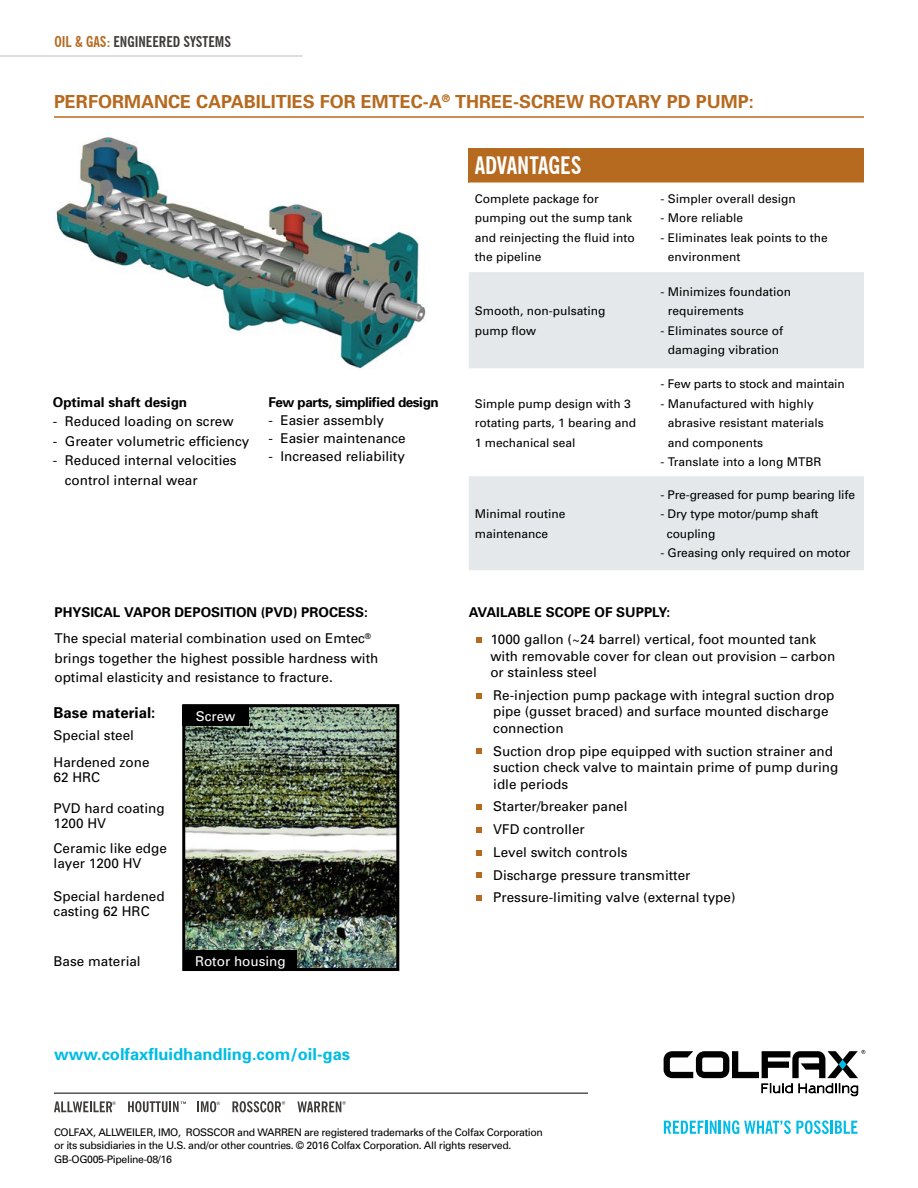
<style>
.page{position:relative;width:918px;height:1188px;background:#fff}
.page>*{position:absolute;margin:0;border:0;box-sizing:border-box;transform-origin:0 0}
.t1{font:700 condensed 24px "News Gothic BT";color:#fff}
.t2{font:700 18px "Univers";color:#b56a1f}
.t3{font:700 16.5px "Univers";color:#00bce4}
.t4{font:700 15px "Univers";color:#000}
.t5{font:700 condensed 14.85px "News Gothic BT";color:#3f3b39}
.t6{font:13.5px/16.5px "Univers";color:#000}
.t7{font:700 13.5px "Univers";color:#000}
.t8{font:700 13.5px "Univers";letter-spacing:-.03em;color:#000}
.t9{font:13.5px "Univers";color:#fff}
.t10{font:12px/19.5px "Univers";color:#000}
.t11{font:10.5px/13.5px "Univers";letter-spacing:-.035em;color:#000}
.s1{color:#b56a1f}
.s2{font-weight:700}
</style>
<div class="page">
<div style="left:469px;top:148px;width:395px;height:35px;background:#b56a1f"></div>
<svg style="left:469px;top:272px;width:395px;height:298px;fill:#e4e8ea"></svg>
<img style="left:56px;top:137px;width:370px;height:232px">
<img style="left:186px;top:708px;width:209px;height:259px">
<div style="left:182px;top:704px;width:217px;height:267px;border:3px solid #000"></div>
<div style="left:182px;top:705px;width:67px;height:20px;background:#000"></div>
<div style="left:184px;top:950px;width:113px;height:21px;background:#000"></div>
<svg style="left:476px;top:637px;width:6px;height:6px"></svg>
<svg style="left:476px;top:693px;width:6px;height:5px"></svg>
<svg style="left:476px;top:748px;width:6px;height:6px"></svg>
<svg style="left:476px;top:804px;width:6px;height:6px"></svg>
<svg style="left:476px;top:827px;width:6px;height:6px"></svg>
<svg style="left:476px;top:850px;width:6px;height:5px"></svg>
<svg style="left:476px;top:872px;width:6px;height:6px"></svg>
<svg style="left:476px;top:895px;width:6px;height:6px"></svg>
<hr style="left:54px;top:116px;width:810px;height:2px;background:#b56a1f">
<hr style="left:0;top:55px;width:302px;height:2px;background:#cfd4d8">
<svg style="left:664px;top:1050px;width:201px;height:46px"></svg>
<svg style="left:664px;top:1120px;width:194px;height:14px"></svg>
<svg style="left:54px;top:1101px;width:62px;height:11px"></svg>
<svg style="left:128px;top:1101px;width:58px;height:11px"></svg>
<svg style="left:197px;top:1101px;width:23px;height:11px"></svg>
<svg style="left:297px;top:1101px;width:49px;height:11px"></svg>
<svg style="left:232px;top:1101px;width:53px;height:11px"></svg>
<hr style="left:54px;top:1093px;width:534px;height:1px;background:#000">
<p class="t5" style="left:54px;top:32px;width:178px"><span class="s1">OIL &amp; GAS:</span> ENGINEERED SYSTEMS</p>
<h2 class="t2" style="left:54px;top:90px;width:701px">PERFORMANCE CAPABILITIES FOR EMTEC-A<sup>®</sup> THREE-SCREW ROTARY PD PUMP:</h2>
<h1 class="t1" style="left:475px;top:151px;width:108px">ADVANTAGES</h1>
<p class="t10" style="left:475px;top:189px;width:162px">Complete package for pumping out the sump tank and reinjecting the fluid into the pipeline</p>
<p class="t10" style="left:660px;top:189px;width:137px">- Simpler overall design</p>
<p class="t10" style="left:660px;top:208px;width:84px">- More reliable</p>
<p class="t10" style="left:668px;top:228px;width:162px;text-indent:-7px">- Eliminates leak points to the environment</p>
<p class="t7" style="left:53px;top:393px;width:136px">Optimal shaft design</p>
<p class="t6" style="left:53px;top:413px;width:182px">- Reduced loading on screw</p>
<p class="t6" style="left:53px;top:432px;width:198px">- Greater volumetric efficiency</p>
<p class="t6" style="left:65px;top:450px;width:173px;line-height:19.5px;text-indent:-12px">- Reduced internal velocities control internal wear</p>
<p class="t8" style="left:268px;top:393px;width:172px">Few parts, simplified design</p>
<p class="t6" style="left:268px;top:411px;width:117px">- Easier assembly</p>
<p class="t6" style="left:268px;top:429px;width:139px">- Easier maintenance</p>
<p class="t6" style="left:268px;top:447px;width:138px">- Increased reliability</p>
<p class="t6" style="left:54px;top:599px;width:318px;line-height:26.2px"><span class="s2">PHYSICAL VAPOR DEPOSITION (PVD) PROCESS:<br></span>The special material combination used on Emtec<sup>®</sup></p>
<p class="t6" style="left:54px;top:648px;width:326px;line-height:19.5px">brings together the highest possible hardness with optimal elasticity and resistance to fracture.</p>
<p class="t4" style="left:54px;top:703px;width:103px">Base material:</p>
<p class="t6" style="left:54px;top:755px;width:98px;line-height:15px">Hardened zone<br>62 HRC</p>
<p class="t6" style="left:54px;top:801px;width:113px;line-height:15px">PVD hard coating<br>1200 HV</p>
<p class="t6" style="left:54px;top:841px;width:115px;line-height:15px">Ceramic like edge layer 1200 HV</p>
<p class="t6" style="left:54px;top:888px;width:113px;line-height:15px">Special hardened casting 62 HRC</p>
<p class="t6" style="left:54px;top:952px;width:89px">Base material</p>
<p class="t6" style="left:54px;top:727px;width:82px">Special steel</p>
<p class="t9" style="left:196px;top:707px;width:41px">Screw</p>
<p class="t9" style="left:195px;top:953px;width:92px">Rotor housing</p>
<p class="t10" style="left:475px;top:301px;width:132px">Smooth, non-pulsating pump flow</p>
<p class="t10" style="left:475px;top:393px;width:163px">Simple pump design with 3 rotating parts, 1 bearing and<br>1 mechanical seal</p>
<p class="t10" style="left:475px;top:504px;width:92px">Minimal routine maintenance</p>
<p class="t10" style="left:668px;top:282px;width:125px;text-indent:-7px">- Minimizes foundation requirements</p>
<p class="t10" style="left:660px;top:321px;width:124px;text-align:center">- Eliminates source of damaging vibration</p>
<p class="t10" style="left:660px;top:374px;width:186px">- Few parts to stock and maintain</p>
<p class="t10" style="left:668px;top:393px;width:158px;text-indent:-7px">- Manufactured with highly abrasive resistant materials and components</p>
<p class="t10" style="left:660px;top:452px;width:162px">- Translate into a long MTBR</p>
<p class="t10" style="left:660px;top:485px;width:196px">- Pre-greased for pump bearing life</p>
<p class="t10" style="left:667px;top:504px;width:153px;text-indent:-6px">- Dry type motor/pump shaft coupling</p>
<p class="t10" style="left:660px;top:543px;width:192px">- Greasing only required on motor</p>
<p class="t7" style="left:469px;top:603px;width:203px">AVAILABLE SCOPE OF SUPPLY:</p>
<p class="t6" style="left:490px;top:631px;width:347px">1000 gallon (~24 barrel) vertical, foot mounted tank with removable cover for clean out provision – carbon or stainless steel</p>
<p class="t6" style="left:493px;top:687px;width:343px">Re-injection pump package with integral suction drop pipe (gusset braced) and surface mounted discharge connection</p>
<p class="t6" style="left:493px;top:742px;width:347px">Suction drop pipe equipped with suction strainer and suction check valve to maintain prime of pump during idle periods</p>
<p class="t6" style="left:493px;top:795px;width:244px;line-height:22.8px">Starter/breaker panel<br>VFD controller<br>Level switch controls<br>Discharge pressure transmitter<br>Pressure-limiting valve (external type)</p>
<p class="t3" style="left:54px;top:1043px;width:298px">www.colfaxfluidhandling.com/oil-gas</p>
<p class="t11" style="left:54px;top:1125px;width:490px">COLFAX, ALLWEILER, IMO, ROSSCOR and WARREN are registered trademarks of the Colfax Corporation or its subsidiaries in the U.S. and/or other countries. © 2016 Colfax Corporation. All rights reserved.<br>GB-OG005-Pipeline-08/16</p>
</div>
